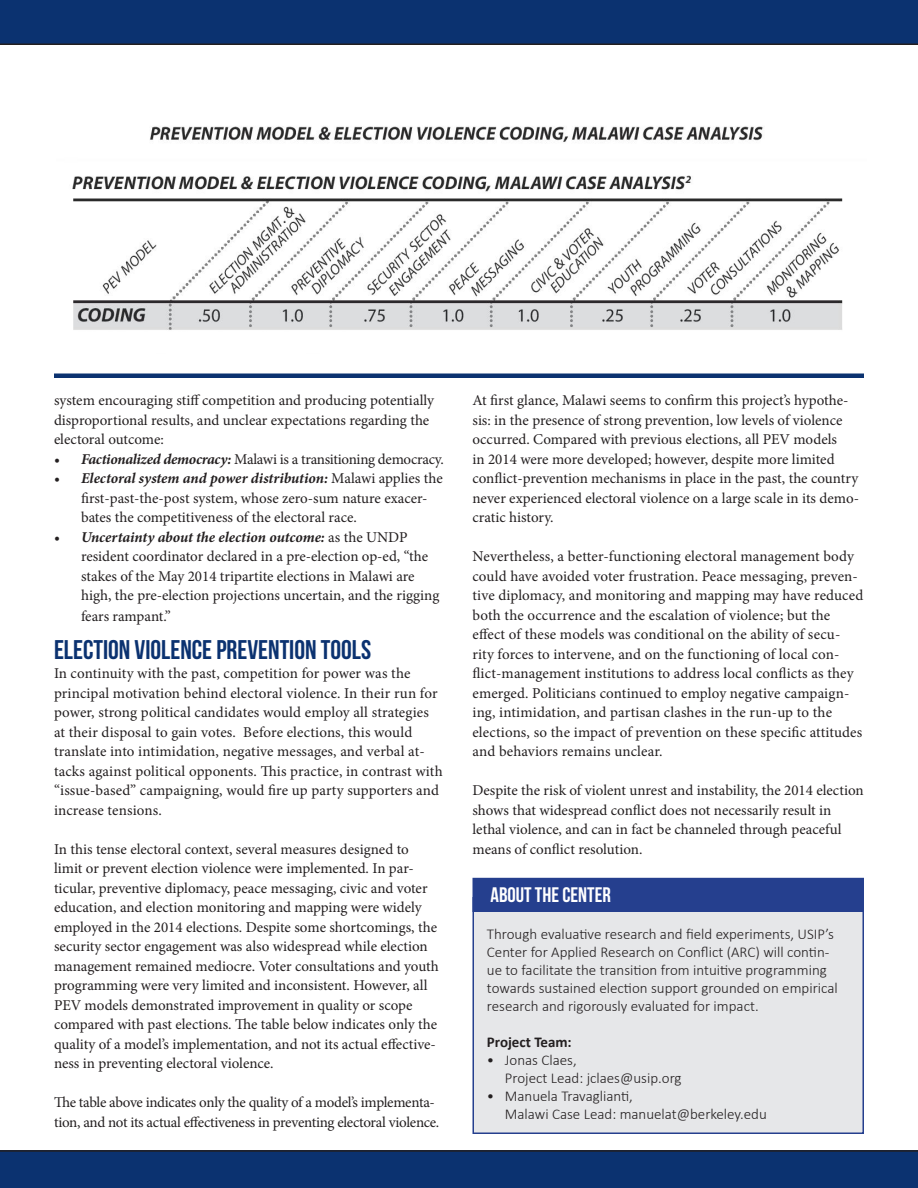
<style>
.page{position:relative;width:918px;height:1188px;background:#fff}
.page>*{position:absolute;margin:0;border:0;box-sizing:border-box;transform-origin:0 0}
.t1{font:27px "Bebas Neue";color:#0b3270}
.t2{font:21px "Bebas Neue";color:#fff}
.t3{font:15px/19.5px "Minion Pro";color:#231f20}
.t4{font:300 15px/18px "Calibri";color:#231f20}
.t5{font:15px/19.5px "Minion Pro";letter-spacing:-.02em;color:#231f20}
.t6{font:700 15px "Calibri";color:#231f20}
.s1{font-weight:700;font-style:italic}
</style>
<div class="page">
<div style="left:472px;top:897px;width:392px;height:237px;background:#e6e7e9;border:2px solid #253f8e"></div>
<div style="left:472px;top:878px;width:392px;height:34px;background:#253f8e"></div>
<div style="left:0;top:0;width:918px;height:45px;background:#0b3270"></div>
<div style="left:0;top:1150px;width:918px;height:38px;background:#0b3270"></div>
<img style="left:150px;top:126px;width:613px;height:16px">
<img style="left:72px;top:175px;width:771px;height:155px">
<hr style="left:54px;top:374px;width:810px;height:4px;background:#0b3270">
<p class="t3" style="left:54px;top:391px;width:382px">system encouraging stiff competition and producing potentially disproportional results, and unclear expectations regarding the electoral outcome:</p>
<p class="t5" style="left:54px;top:449px;width:391px"><span class="s1">• Factionalized democracy:</span> Malawi is a transitioning democracy.</p>
<p class="t3" style="left:81px;top:469px;width:363px;text-indent:-27px"><span class="s1">• Electoral system and power distribution:</span> Malawi applies the first-past-the-post system, whose zero-sum nature exacer&shy;bates the competitiveness of the electoral race.</p>
<p class="t3" style="left:81px;top:527px;width:360px;text-indent:-27px"><span class="s1">• Uncertainty about the election outcome:</span> as the UNDP resident coordinator declared in a pre-election op-ed, “the stakes of the May 2014 tripartite elections in Malawi are high, the pre-election projections uncertain, and the rigging</p>
<p class="t3" style="left:81px;top:607px;width:91px">fears rampant.”</p>
<p class="t1" style="left:54px;top:634px;width:319px">ELECTION VIOLENCE PREVENTION TOOLS</p>
<p class="t3" style="left:54px;top:664px;width:390px">In continuity with the past, competition for power was the principal motivation behind electoral violence. In their run for power, strong political candidates would employ all strategies at their disposal to gain votes. Before elections, this would translate into intimidation, negative messages, and verbal at&shy;tacks against political opponents. This practice, in contrast with “issue-based” campaigning, would fire up party supporters and increase tensions.</p>
<p class="t3" style="left:54px;top:839px;width:386px">In this tense electoral context, several measures designed to limit or prevent election violence were implemented. In par&shy;ticular, preventive diplomacy, peace messaging, civic and voter education, and election monitoring and mapping were widely employed in the 2014 elections. Despite some shortcomings, the security sector engagement was also widespread while election management remained mediocre. Voter consultations and youth programming were very limited and inconsistent. However, all PEV models demonstrated improvement in quality or scope compared with past elections. The table below indicates only the quality of a model’s implementation, and not its actual effective&shy;ness in preventing electoral violence.</p>
<p class="t5" style="left:54px;top:1093px;width:387px">The table above indicates only the quality of a model’s implementa&shy;tion, and not its actual effectiveness in preventing electoral violence.</p>
<p class="t3" style="left:472px;top:391px;width:388px">At first glance, Malawi seems to confirm this project’s hypothe&shy;sis: in the presence of strong prevention, low levels of violence occurred. Compared with previous elections, all PEV models<br>in 2014 were more developed; however, despite more limited conflict-prevention mechanisms in place in the past, the country never experienced electoral violence on a large scale in its demo&shy;cratic history.</p>
<p class="t3" style="left:472px;top:547px;width:392px">Nevertheless, a better-functioning electoral management body could have avoided voter frustration. Peace messaging, preven&shy;tive diplomacy, and monitoring and mapping may have reduced both the occurrence and the escalation of violence; but the effect of these models was conditional on the ability of secu&shy;rity forces to intervene, and on the functioning of local con&shy;flict-management institutions to address local conflicts as they emerged. Politicians continued to employ negative campaign&shy;ing, intimidation, and partisan clashes in the run-up to the elections, so the impact of prevention on these specific attitudes and behaviors remains unclear.</p>
<p class="t3" style="left:472px;top:781px;width:393px">Despite the risk of violent unrest and instability, the 2014 election shows that widespread conflict does not necessarily result in lethal violence, and can in fact be channeled through peaceful means of conflict resolution.</p>
<p class="t2" style="left:490px;top:883px;width:122px">ABOUT THE CENTER</p>
<p class="t4" style="left:487px;top:925px;width:352px">Through evaluative research and field experiments, USIP’s Center for Applied Research on Conflict (ARC) will contin&shy;ue to facilitate the transition from intuitive programming towards sustained election support grounded on empirical research and rigorously evaluated for impact.</p>
<p class="t6" style="left:487px;top:1033px;width:86px">Project Team:</p>
<p class="t4" style="left:505px;top:1051px;width:178px;text-indent:-18px">• Jonas Claes,<br>Project Lead: jclaes@usip.org</p>
<p class="t4" style="left:505px;top:1087px;width:264px;text-indent:-18px">• Manuela Travaglianti,<br>Malawi Case Lead: manuelat@berkeley.edu</p>
</div>
